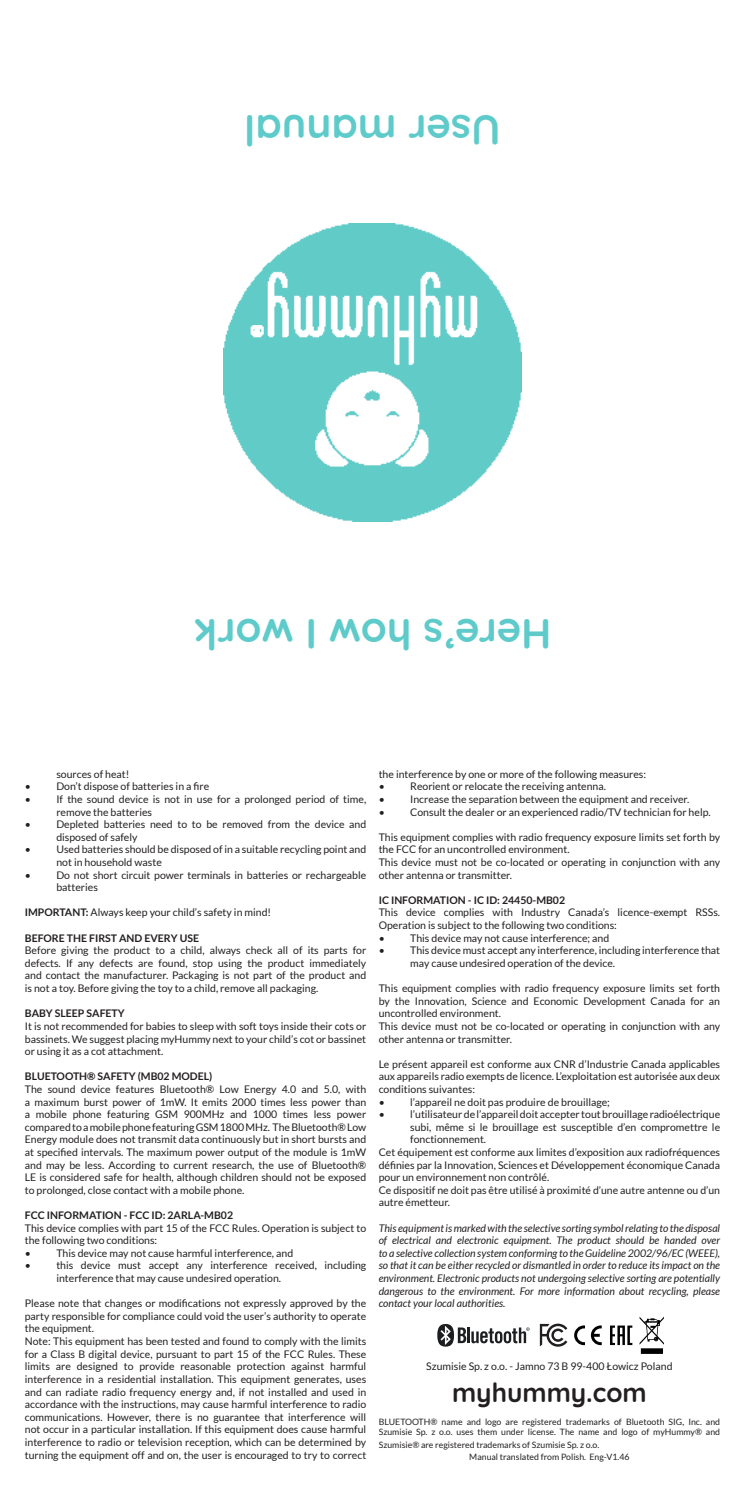
<style>
.page{position:relative;width:745px;height:1489px;background:#fff}
.page>*{position:absolute;margin:0;border:0;box-sizing:border-box;transform-origin:0 0}
.t1{font:700 42px "Quicksand";color:#5ecbca}
.t2{font:700 26.25px "Quicksand";color:#231f20}
.t3{font:10.5px/12.6px "Lato";color:#231f20}
.t4{font:italic 10.5px/12.6px "Lato";color:#231f20;text-align:justify}
.t5{font:700 10.5px "Lato";color:#231f20}
.t6{font:8.75px/10.5px "Lato";color:#231f20}
.s1{font-weight:700}
</style>
<div class="page">
<img style="left:223px;top:223px;width:298px;height:298px">
<svg style="left:574px;top:1325px;width:27px;height:19px"></svg>
<svg style="left:639px;top:1317px;width:24px;height:36px"></svg>
<svg style="left:610px;top:1325px;width:22px;height:19px"></svg>
<svg style="left:437px;top:1324px;width:92px;height:22px"></svg>
<svg style="left:539px;top:1323px;width:28px;height:23px"></svg>
<p class="t1" style="left:500px;top:164px;width:258px;rotate:-180deg">User manual</p>
<p class="t1" style="left:551px;top:668px;width:359px;rotate:-180deg">Here’s how I work</p>
<p class="t3" style="left:56px;top:767px;width:75px">sources of heat!</p>
<p class="t3" style="left:25px;top:780px;width:8px">•</p>
<p class="t3" style="left:56px;top:780px;width:154px">Don’t dispose of batteries in a fire</p>
<p class="t3" style="left:25px;top:792px;width:8px">•</p>
<p class="t3" style="left:56px;top:792px;width:311px">If the sound device is not in use for a prolonged period of time, remove the batteries</p>
<p class="t3" style="left:25px;top:818px;width:8px">•</p>
<p class="t3" style="left:56px;top:818px;width:311px">Depleted batteries need to to be removed from the device and disposed of safely</p>
<p class="t3" style="left:25px;top:843px;width:8px">•</p>
<p class="t3" style="left:56px;top:843px;width:311px">Used batteries should be disposed of in a suitable recycling point and not in household waste</p>
<p class="t3" style="left:25px;top:868px;width:8px">•</p>
<p class="t3" style="left:56px;top:868px;width:311px">Do not short circuit power terminals in batteries or rechargeable batteries</p>
<p class="t3" style="left:25px;top:906px;width:248px"><span class="s1">IMPORTANT:</span> Always keep your child’s safety in mind!</p>
<p class="t5" style="left:25px;top:931px;width:175px">BEFORE THE FIRST AND EVERY USE</p>
<p class="t3" style="left:25px;top:944px;width:343px;text-align:justify">Before giving the product to a child, always check all of its parts for defects. If any defects are found, stop using the product immediately and contact the manufacturer. Packaging is not part of the product and is not a toy. Before giving the toy to a child, remove all packaging.</p>
<p class="t5" style="left:25px;top:1007px;width:101px">BABY SLEEP SAFETY</p>
<p class="t3" style="left:25px;top:1019px;width:342px;text-align:justify">It is not recommended for babies to sleep with soft toys inside their cots or bassinets. We suggest placing myHummy next to your child’s cot or bassinet or using it as a cot attachment.</p>
<p class="t5" style="left:25px;top:1070px;width:189px">BLUETOOTH® SAFETY (MB02 MODEL)</p>
<p class="t3" style="left:25px;top:1082px;width:343px;text-align:justify">The sound device features Bluetooth® Low Energy 4.0 and 5.0, with a maximum burst power of 1mW. It emits 2000 times less power than a mobile phone featuring GSM 900MHz and 1000 times less power compared to a mobile phone featuring GSM 1800 MHz. The Bluetooth® Low Energy module does not transmit data continuously but in short bursts and at specified intervals. The maximum power output of the module is 1mW and may be less. According to current research, the use of Bluetooth® LE is considered safe for health, although children should not be exposed to prolonged, close contact with a mobile phone.</p>
<p class="t5" style="left:25px;top:1209px;width:210px">FCC INFORMATION - FCC ID: 2ARLA-MB02</p>
<p class="t3" style="left:25px;top:1221px;width:343px">This device complies with part 15 of the FCC Rules. Operation is subject to the following two conditions:</p>
<p class="t3" style="left:25px;top:1246px;width:8px">•</p>
<p class="t3" style="left:56px;top:1246px;width:238px">This device may not cause harmful interference, and</p>
<p class="t3" style="left:25px;top:1259px;width:8px">•</p>
<p class="t3" style="left:56px;top:1259px;width:311px">this device must accept any interference received, including interference that may cause undesired operation.</p>
<p class="t3" style="left:25px;top:1296px;width:343px;text-align:justify">Please note that changes or modifications not expressly approved by the party responsible for compliance could void the user’s authority to operate the equipment.</p>
<p class="t3" style="left:25px;top:1334px;width:343px;text-align:justify">Note: This equipment has been tested and found to comply with the limits for a Class B digital device, pursuant to part 15 of the FCC Rules. These limits are designed to provide reasonable protection against harmful interference in a residential installation. This equipment generates, uses and can radiate radio frequency energy and, if not installed and used in accordance with the instructions, may cause harmful interference to radio communications. However, there is no guarantee that interference will not occur in a particular installation. If this equipment does cause harmful interference to radio or television reception, which can be determined by turning the equipment off and on, the user is encouraged to try to correct</p>
<p class="t3" style="left:378px;top:767px;width:269px">the interference by one or more of the following measures:</p>
<p class="t3" style="left:378px;top:780px;width:8px">•</p>
<p class="t3" style="left:410px;top:780px;width:197px">Reorient or relocate the receiving antenna.</p>
<p class="t3" style="left:378px;top:792px;width:8px">•</p>
<p class="t3" style="left:410px;top:792px;width:280px">Increase the separation between the equipment and receiver.</p>
<p class="t3" style="left:378px;top:805px;width:8px">•</p>
<p class="t3" style="left:410px;top:805px;width:302px">Consult the dealer or an experienced radio/TV technician for help.</p>
<p class="t3" style="left:378px;top:830px;width:343px">This equipment complies with radio frequency exposure limits set forth by the FCC for an uncontrolled environment.</p>
<p class="t3" style="left:378px;top:855px;width:343px">This device must not be co-located or operating in conjunction with any other antenna or transmitter.</p>
<p class="t5" style="left:378px;top:894px;width:188px">IC INFORMATION - IC ID: 24450-MB02</p>
<p class="t3" style="left:378px;top:906px;width:343px">This device complies with Industry Canada’s licence-exempt RSSs.<br>Operation is subject to the following two conditions:</p>
<p class="t3" style="left:378px;top:931px;width:8px">•</p>
<p class="t3" style="left:410px;top:931px;width:200px">This device may not cause interference; and</p>
<p class="t3" style="left:378px;top:944px;width:8px">•</p>
<p class="t3" style="left:410px;top:944px;width:311px">This device must accept any interference, including interference that may cause undesired operation of the device.</p>
<p class="t3" style="left:378px;top:981px;width:343px;text-align:justify">This equipment complies with radio frequency exposure limits set forth by the Innovation, Science and Economic Development Canada for an uncontrolled environment.</p>
<p class="t3" style="left:378px;top:1019px;width:343px">This device must not be co-located or operating in conjunction with any other antenna or transmitter.</p>
<p class="t3" style="left:378px;top:1057px;width:343px;text-align:justify">Le présent appareil est conforme aux CNR d’Industrie Canada applicables aux appareils radio exempts de licence. L’exploitation est autorisée aux deux conditions suivantes:</p>
<p class="t3" style="left:378px;top:1095px;width:8px">•</p>
<p class="t3" style="left:410px;top:1095px;width:201px">l’appareil ne doit pas produire de brouillage;</p>
<p class="t3" style="left:378px;top:1107px;width:8px">•</p>
<p class="t3" style="left:410px;top:1107px;width:311px;text-align:justify">l’utilisateur de l’appareil doit accepter tout brouillage radioélectrique subi, même si le brouillage est susceptible d’en compromettre le fonctionnement.</p>
<p class="t3" style="left:378px;top:1145px;width:343px;text-align:justify">Cet équipement est conforme aux limites d’exposition aux radiofréquences définies par la Innovation, Sciences et Développement économique Canada pour un environnement non contrôlé.</p>
<p class="t3" style="left:378px;top:1183px;width:343px">Ce dispositif ne doit pas être utilisé à proximité d’une autre antenne ou d’un autre émetteur.</p>
<p class="t4" style="left:378px;top:1221px;width:343px">This equipment is marked with the selective sorting symbol relating to the disposal of electrical and electronic equipment. The product should be handed over to a selective collection system conforming to the Guideline 2002/96/EC (WEEE), so that it can be either recycled or dismantled in order to reduce its impact on the environment. Electronic products not undergoing selective sorting are potentially dangerous to the environment. For more information about recycling, please contact your local authorities.</p>
<p class="t3" style="left:426px;top:1359px;width:247px">Szumisie Sp. z o.o. - Jamno 73 B 99-400 Łowicz Poland</p>
<p class="t2" style="left:452px;top:1370px;width:196px">myhummy.com</p>
<p class="t6" style="left:378px;top:1416px;width:343px">BLUETOOTH® name and logo are registered trademarks of Bluetooth SIG, Inc. and<br>Szumisie Sp. z o.o. uses them under license. The name and logo of myHummy® and</p>
<p class="t6" style="left:378px;top:1439px;width:222px">Szumisie® are registered trademarks of Szumisie Sp. z o.o.</p>
<p class="t6" style="left:469px;top:1451px;width:162px">Manual translated from Polish. Eng-V1.46</p>
</div>
